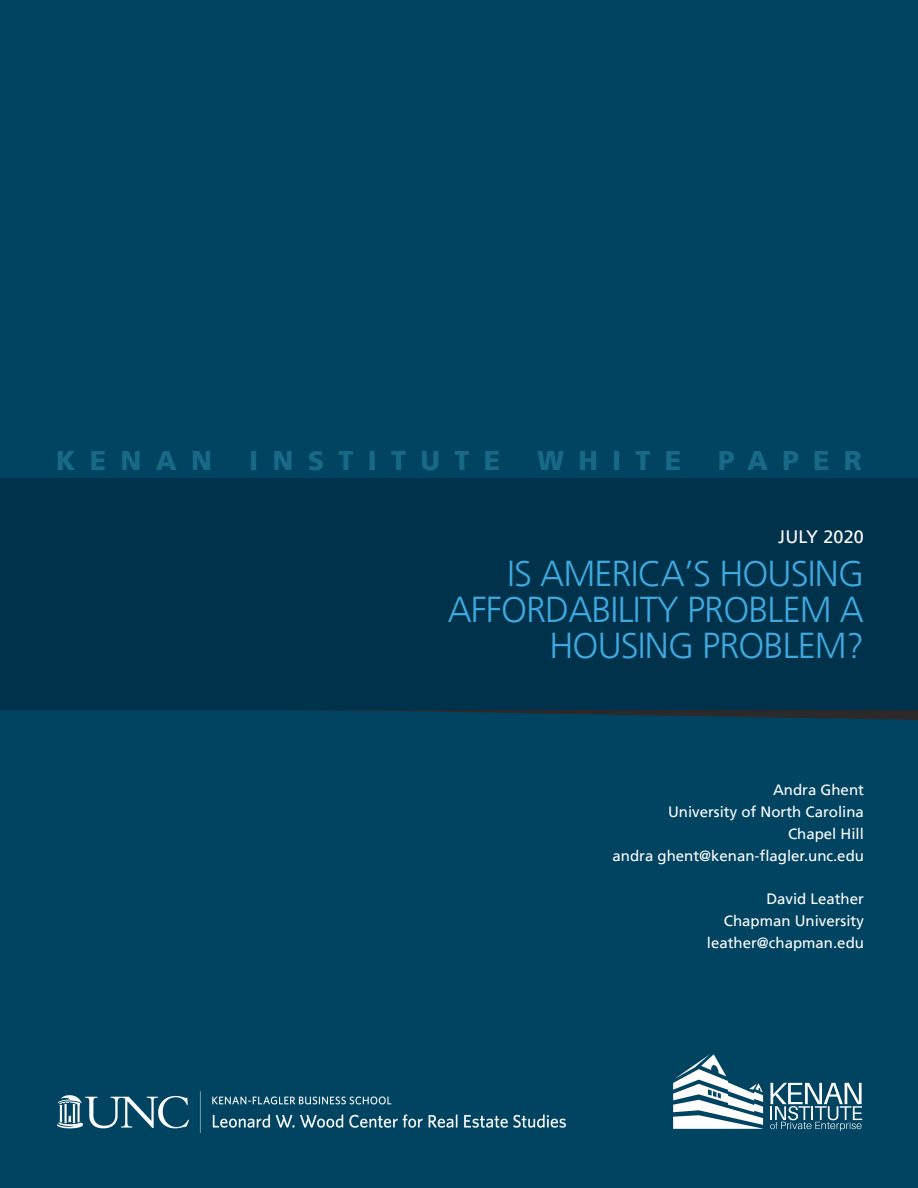
<style>
.page{position:relative;width:918px;height:1188px;background:#004462}
.page>*{position:absolute;margin:0;border:0;box-sizing:border-box;transform-origin:0 0}
.t1{font:300 36px/36px "Frutiger";letter-spacing:-.025em;color:#3fa8de;text-align:right}
.t2{font:900 27px "Frutiger";letter-spacing:.53em;color:#186987}
.New_Date{font:18px "Frutiger";letter-spacing:.01em;color:#fff}
.Names{font:15px "Frutiger";color:#fff}
</style>
<div class="page">
<svg style="left:290px;top:710px;width:628px;height:10px"></svg>
<div style="left:0;top:478px;width:918px;height:232px;background:#00324c"></div>
<svg style="left:673px;top:1054px;width:90px;height:75px"></svg>
<svg style="left:770px;top:1083px;width:92px;height:48px"></svg>
<img style="left:58px;top:1092px;width:508px;height:41px">
<h2 class="t2" style="left:56px;top:445px;width:158px">KENAN</h2>
<h2 class="t2" style="left:249px;top:445px;width:253px">INSTITUTE</h2>
<h2 class="t2" style="left:537px;top:445px;width:146px">WHITE</h2>
<h2 class="t2" style="left:718px;top:445px;width:145px">PAPER</h2>
<p class="New_Date" style="left:778px;top:527px;width:87px">JULY 2020</p>
<p class="t1" style="left:448px;top:556px;width:418px">IS AMERICA’S HOUSING<br>AFFORDABILITY PROBLEM A<br>HOUSING PROBLEM?</p>
<p class="Names" style="left:773px;top:781px;width:92px">Andra Ghent</p>
<p class="Names" style="left:668px;top:803px;width:197px">University of North Carolina</p>
<p class="Names" style="left:788px;top:825px;width:77px">Chapel Hill</p>
<p class="Names" style="left:612px;top:847px;width:253px">andra ghent@kenan-flagler.unc.edu</p>
<p class="Names" style="left:766px;top:890px;width:99px">David Leather</p>
<p class="Names" style="left:724px;top:912px;width:142px">Chapman University</p>
<p class="Names" style="left:707px;top:934px;width:159px">leather@chapman.edu</p>
</div>
